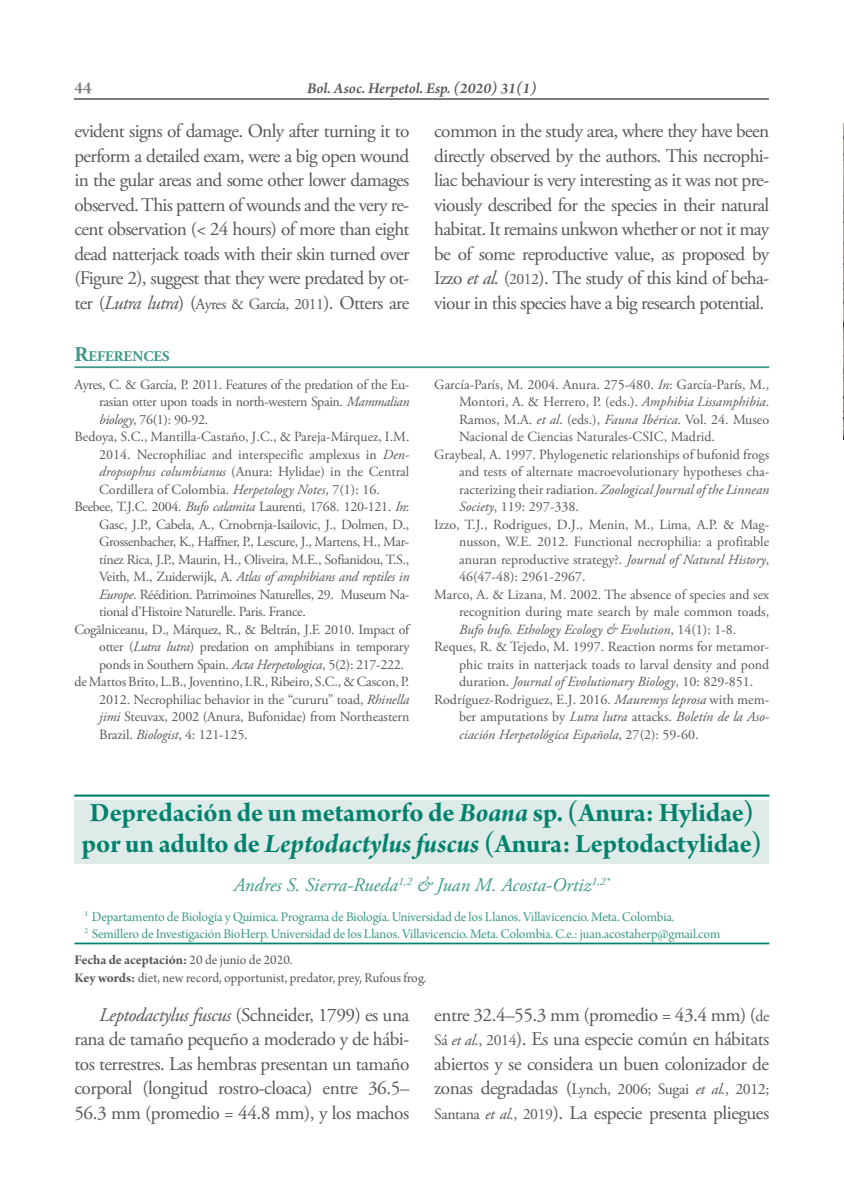
<style>
.page{position:relative;width:844px;height:1190px;background:#fff}
.page>*{position:absolute;margin:0;border:0;box-sizing:border-box;transform-origin:0 0}
.t1{font:28px/31.5px "Arno Pro Bold Subhead";color:#00826e}
.t2{font:19.25px/24.5px "Adobe Garamond Pro";letter-spacing:-.025em;color:#575756;text-align:justify}
.t3{font:italic 19.25px "Adobe Garamond Pro";color:#3c9888}
.t4{font:600 17.5px "Arno Pro";color:#7e7e7e}
.t5{font:15.75px "Adobe Garamond Pro";letter-spacing:-.025em;color:#575756}
.t6{font:italic 600 15.75px "Arno Pro";color:#575756}
.t7{font:700 14.7px "Adobe Garamond Pro";color:#3c9888}
.t8{font:14px "Adobe Garamond Pro";letter-spacing:-.005em;color:#575756}
.t9{font:14px "Adobe Garamond Pro";letter-spacing:-.025em;color:#575756}
.t10{font:italic 14px "Adobe Garamond Pro";color:#575756}
.t11{font:14px/17.5px "Arno Pro Subhead";letter-spacing:-.01em;color:#3c9888}
.t12{font:14px "Arno Pro Subhead";color:#575756}
.t13{font:italic 14px "Adobe Garamond Pro";letter-spacing:-.025em;color:#575756}
.t14{font:14px "Arno Pro Bold Subhead";color:#575756}
.s1{font-style:italic}
.s2{font-size:15.75px}
.s3{font-size:21px}
.s4{font-style:normal}
.s5{font-family:"Arno Pro Bold Italic Subhead"}
.s6{font-family:"Arno Pro Subhead"}
.s7{font-family:"Arno Pro Bold Subhead"}
.s8{font-style:italic;font-size:15.75px}
.s9{font-size:19.25px}
</style>
<div class="page">
<hr style="left:74px;top:99px;width:695px;height:1px;background:#7e7e7e">
<hr style="left:74px;top:366px;width:695px;height:2px;background:#3c9888">
<div style="left:74px;top:800px;width:695px;height:63px;background:#dfebe8"></div>
<hr style="left:74px;top:795px;width:695px;height:1px;background:#00826e">
<hr style="left:74px;top:943px;width:695px;height:1px;background:#00826e">
<img style="left:843px;top:123px;width:1px;height:317px">
<p class="t4" style="left:74px;top:76px;width:19px">44</p>
<p class="t6" style="left:307px;top:78px;width:231px">Bol. Asoc. Herpetol. Esp. (2020) 31(1)</p>
<p class="t2" style="left:74px;top:121px;width:336px">evident signs of damage. Only after turning it to perform a detailed exam, were a big open wound in the gular areas and some other lower damages observed. This pattern of wounds and the very re&shy;cent observation (&lt; 24 hours) of more than eight dead natterjack toads with their skin turned over (Figure 2), suggest that they were predated by ot&shy;ter (<span class="s1">Lutra lutra</span>) (<span class="s2">Ayres &amp; García, 2011</span>). Otters are</p>
<p class="t2" style="left:434px;top:121px;width:336px">common in the study area, where they have been directly observed by the authors. This necrophi&shy;liac behaviour is very interesting as it was not pre&shy;viously described for the species in their natural habitat. It remains unkwon whether or not it may be of some reproductive value, as proposed by Izzo <span class="s1">et al.</span> (<span class="s2">2012</span>). The study of this kind of beha&shy;viour in this species have a big research potential.</p>
<p class="t7" style="left:74px;top:348px;width:97px"><span class="s3">R</span>EFERENCES</p>
<p class="t9" style="left:74px;top:379px;width:336px">Ayres, C. &amp; García, P. 2011. Features of the predation of the Eu-</p>
<p class="t9" style="left:99px;top:396px;width:312px">rasian otter upon toads in north-western Spain. <span class="s1">Mammalian</span></p>
<p class="t8" style="left:99px;top:414px;width:110px"><span class="s1">biology</span>, 76(1): 90-92.</p>
<p class="t8" style="left:74px;top:431px;width:336px">Bedoya, S.C., Mantilla-Castaño, J.C., &amp; Pareja-Márquez, I.M.</p>
<p class="t8" style="left:99px;top:449px;width:312px">2014. Necrophiliac and interspecific amplexus in <span class="s1">Den-</span></p>
<p class="t8" style="left:99px;top:466px;width:312px"><span class="s1">dropsophus columbianus</span> (Anura: Hylidae) in the Central</p>
<p class="t8" style="left:99px;top:484px;width:282px">Cordillera of Colombia. <span class="s1">Herpetology Notes</span>, 7(1): 16.</p>
<p class="t9" style="left:74px;top:501px;width:336px">Beebee, T.J.C. 2004. <span class="s1">Bufo calamita</span> Laurenti, 1768. 120-121. <span class="s1">In</span>:</p>
<p class="t9" style="left:99px;top:519px;width:312px">Gasc, J.P., Cabela, A., Crnobrnja-Isailovic, J., Dolmen, D.,</p>
<p class="t9" style="left:99px;top:536px;width:312px">Grossenbacher, K., Haffner, P., Lescure, J., Martens, H., Mar-</p>
<p class="t9" style="left:99px;top:554px;width:311px">tínez Rica, J.P., Maurin, H., Oliveira, M.E., Sofianidou, T.S.,</p>
<p class="t13" style="left:99px;top:571px;width:312px"><span class="s4">Veith, M., Zuiderwijk, A.</span> Atlas of amphibians and reptiles in</p>
<p class="t9" style="left:99px;top:589px;width:312px"><span class="s1">Europe</span>. Réédition. Patrimoines Naturelles, 29. Museum Na-</p>
<p class="t9" style="left:99px;top:606px;width:208px">tional d’Histoire Naturelle. Paris. France.</p>
<p class="t9" style="left:74px;top:624px;width:336px">Cogălniceanu, D., Márquez, R., &amp; Beltrán, J.F. 2010. Impact of</p>
<p class="t9" style="left:99px;top:641px;width:312px">otter (<span class="s1">Lutra lutra</span>) predation on amphibians in temporary</p>
<p class="t9" style="left:99px;top:659px;width:306px">ponds in Southern Spain. <span class="s1">Acta Herpetologica</span>, 5(2): 217-222.</p>
<p class="t8" style="left:74px;top:676px;width:336px">de Mattos Brito, L.B., Joventino, I.R., Ribeiro, S.C., &amp; Cascon, P.</p>
<p class="t8" style="left:99px;top:694px;width:312px">2012. Necrophiliac behavior in the “cururu” toad, <span class="s1">Rhinella</span></p>
<p class="t8" style="left:99px;top:711px;width:312px"><span class="s1">jimi</span> Steuvax, 2002 (Anura, Bufonidae) from Northeastern</p>
<p class="t8" style="left:99px;top:729px;width:150px">Brazil. <span class="s1">Biologist</span>, 4: 121-125.</p>
<p class="t8" style="left:434px;top:379px;width:336px">García-París, M. 2004. Anura. 275-480. <span class="s1">In</span>: García-París, M.,</p>
<p class="t8" style="left:459px;top:396px;width:312px">Montori, A. &amp; Herrero, P. (eds.). <span class="s1">Amphibia Lissamphibia</span>.</p>
<p class="t8" style="left:459px;top:414px;width:312px">Ramos, M.A. <span class="s1">et al</span>. (eds.), <span class="s1">Fauna Ibérica</span>. Vol. 24. Museo</p>
<p class="t8" style="left:459px;top:431px;width:257px">Nacional de Ciencias Naturales-CSIC, Madrid.</p>
<p class="t8" style="left:434px;top:449px;width:336px">Graybeal, A. 1997. Phylogenetic relationships of bufonid frogs</p>
<p class="t8" style="left:459px;top:466px;width:312px">and tests of alternate macroevolutionary hypotheses cha-</p>
<p class="t10" style="left:459px;top:484px;width:312px"><span class="s4">racterizing their radiation.</span> Zoological Journal of the Linnean</p>
<p class="t8" style="left:459px;top:501px;width:121px"><span class="s1">Society</span>, 119: 297-338.</p>
<p class="t8" style="left:434px;top:519px;width:336px">Izzo, T.J., Rodrigues, D.J., Menin, M., Lima, A.P. &amp; Mag-</p>
<p class="t8" style="left:459px;top:536px;width:312px">nusson, W.E. 2012. Functional necrophilia: a profitable</p>
<p class="t8" style="left:459px;top:554px;width:312px">anuran reproductive strategy?. <span class="s1">Journal of Natural History</span>,</p>
<p class="t8" style="left:459px;top:571px;width:128px">46(47-48): 2961-2967.</p>
<p class="t8" style="left:434px;top:589px;width:336px">Marco, A. &amp; Lizana, M. 2002. The absence of species and sex</p>
<p class="t8" style="left:459px;top:606px;width:312px">recognition during mate search by male common toads,</p>
<p class="t10" style="left:459px;top:624px;width:279px">Bufo bufo. Ethology Ecology &amp; Evolution<span class="s4">, 14(1): 1-8.</span></p>
<p class="t8" style="left:434px;top:641px;width:336px">Reques, R. &amp; Tejedo, M. 1997. Reaction norms for metamor-</p>
<p class="t8" style="left:459px;top:659px;width:312px">phic traits in natterjack toads to larval density and pond</p>
<p class="t10" style="left:459px;top:676px;width:296px"><span class="s4">duration.</span> Journal of Evolutionary Biology<span class="s4">, 10: 829-851.</span></p>
<p class="t8" style="left:434px;top:694px;width:336px">Rodríguez-Rodriguez, E.J. 2016. <span class="s1">Mauremys leprosa</span> with mem-</p>
<p class="t10" style="left:459px;top:711px;width:312px"><span class="s4">ber amputations by</span> Lutra lutra <span class="s4">attacks.</span> Boletín de la Aso-</p>
<p class="t10" style="left:459px;top:729px;width:241px">ciación Herpetológica Española<span class="s4">, 27(2): 59-60.</span></p>
<h1 class="t1" style="left:82px;top:796px;width:681px">Depredación de un metamorfo de <span class="s5">Boana</span> sp. (Anura: Hylidae) por un adulto de <span class="s5">Leptodactylus fuscus</span> (Anura: Leptodactylidae)</h1>
<h2 class="t3" style="left:234px;top:877px;width:377px">Andres S. Sierra-Rueda<sup>1,2</sup> &amp; Juan M. Acosta-Ortiz<sup>1,2*</sup></h2>
<p class="t11" style="left:84px;top:909px;width:637px"><sup>1</sup> Departamento de Biología y Química. Programa de Biología. Universidad de los Llanos. Villavicencio. Meta. Colombia.<br><sup>2</sup> Semillero de Investigación BioHerp. Universidad de los Llanos. Villavicencio. Meta. Colombia. C.e.: juan.acostaherp@gmail.com</p>
<p class="t14" style="left:74px;top:951px;width:219px">Fecha de aceptación: <span class="s6">20 de junio de 2020.</span></p>
<p class="t12" style="left:74px;top:972px;width:353px"><span class="s7">Key words:</span> diet, new record, opportunist, predator, prey, Rufous frog.</p>
<h2 class="t2" style="left:74px;top:1004px;width:336px;text-indent:25px"><span class="s1">Leptodactylus fuscus</span> (Schneider, 1799) es una rana de tamaño pequeño a moderado y de hábi&shy;tos terrestres. Las hembras presentan un tamaño corporal (longitud rostro-cloaca) entre 36.5– 56.3 mm (promedio = 44.8 mm), y los machos</h2>
<h2 class="t2" style="left:434px;top:1004px;width:336px">entre 32.4–55.3 mm (promedio = 43.4 mm) (<span class="s2">de Sá</span> <span class="s8">et al.</span><span class="s2">, 2014</span>). Es una especie común en hábitats abiertos y se considera un buen colonizador de</h2>
<p class="t5" style="left:434px;top:1083px;width:336px"><span class="s9">zonas degradadas (</span>Lynch, 2006; Sugai <span class="s1">et al.</span>, 2012;</p>
<h2 class="t2" style="left:434px;top:1102px;width:336px"><span class="s2">Santana</span> <span class="s8">et al.</span><span class="s2">, 2019</span>). La especie presenta pliegues</h2>
</div>
